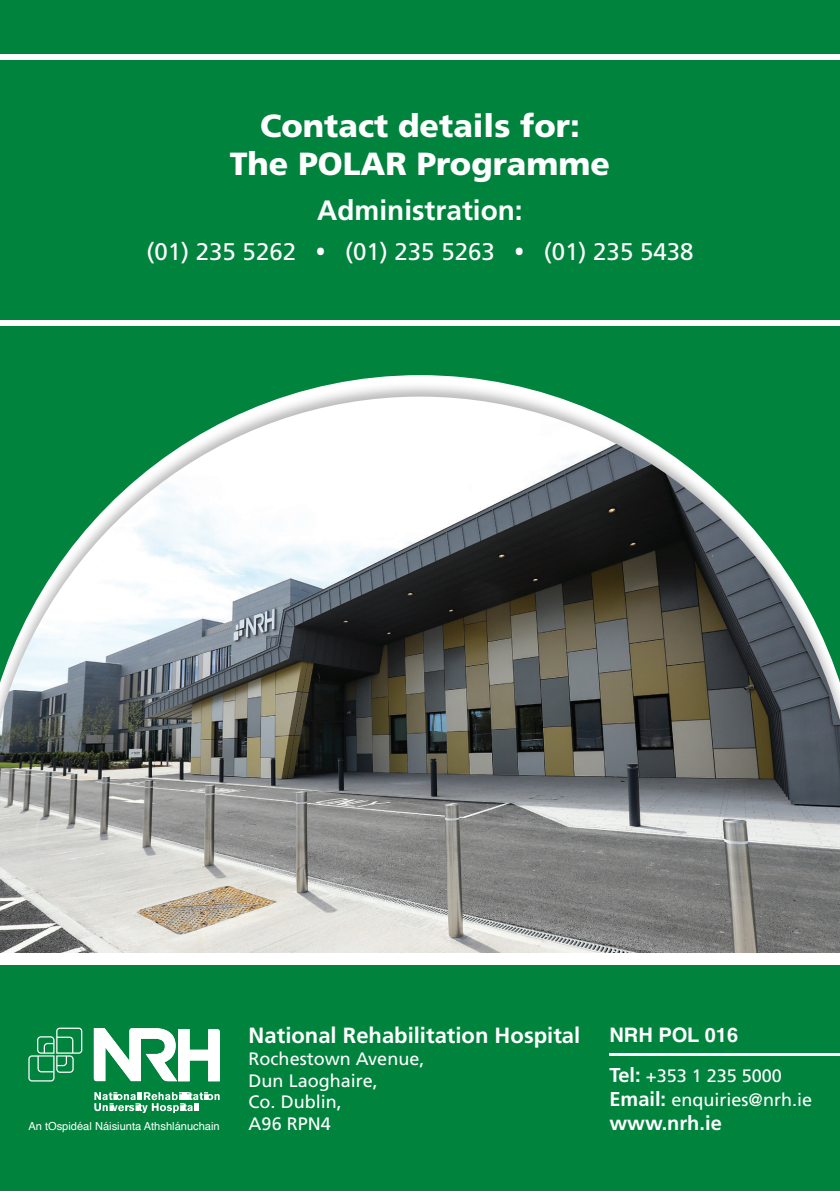
<style>
.page{position:relative;width:840px;height:1191px;background:#fff}
.page>*{position:absolute;margin:0;border:0;box-sizing:border-box;transform-origin:0 0}
.t1{font:900 32px/38.4px "Frutiger LT Std";color:#fff;text-align:center}
.t2{font:700 28px "Frutiger LT Std";color:#fff}
.t3{font:24px "Frutiger LT Std";color:#fff}
.t4{font:700 22px "Frutiger LT Std";color:#fff}
.t5{font:700 20px "Frutiger LT Std";color:#fff}
.t6{font:700 20px "Helvetica";color:#fff}
.t7{font:18px/21.6px "Frutiger LT Std";color:#fff}
.t8{font:11px "Helvetica";color:#fff}
.s1{font-family:"Open Sans";font-weight:700}
.s2{font-weight:700;font-size:20px}
</style>
<div class="page">
<div style="left:0;top:0;width:839px;height:1191px;background:#00843d"></div>
<div style="left:0;top:381px;width:839px;height:587px;background:#231f20;opacity:.31"></div>
<img style="left:0;top:396px;width:839px;height:557px">
<div style="left:0;top:959px;width:839px;height:232px;background:#00843d"></div>
<div style="left:0;top:953px;width:839px;height:11px;background:#fff"></div>
<div style="left:0;top:54px;width:839px;height:5px;background:#fff"></div>
<div style="left:0;top:320px;width:839px;height:6px;background:#fff"></div>
<hr style="left:609px;top:1053px;width:230px;height:3px;background:#fff">
<svg style="left:94px;top:1092px;width:125px;height:21px"></svg>
<svg style="left:94px;top:1028px;width:126px;height:53px"></svg>
<svg style="left:28px;top:1027px;width:54px;height:54px"></svg>
<h1 class="t1" style="left:230px;top:106px;width:382px">Contact details for:<br>The POLAR Programme</h1>
<h2 class="t2" style="left:317px;top:194px;width:207px">Administration:</h2>
<h3 class="t3" style="left:146px;top:238px;width:548px">(01) 235 5262 <span class="s1">•</span> (01) 235 5263 <span class="s1">•</span> (01) 235 5438</h3>
<p class="t8" style="left:28px;top:1117px;width:193px">An tOspidéal Náisiunta Athshlánuchain</p>
<p class="t4" style="left:248px;top:1022px;width:333px">National Rehabilitation Hospital</p>
<p class="t7" style="left:248px;top:1048px;width:177px">Rochestown Avenue,<br>Dun Laoghaire,<br>Co. Dublin,<br>A96 RPN4</p>
<p class="t6" style="left:609px;top:1022px;width:130px">NRH POL 016</p>
<p class="t7" style="left:609px;top:1063px;width:204px;line-height:24px"><span class="s2">Tel:</span> +353 1 235 5000<br><span class="s2">Email:</span> enquiries@nrh.ie</p>
<p class="t5" style="left:609px;top:1111px;width:114px">www.nrh.ie</p>
</div>
